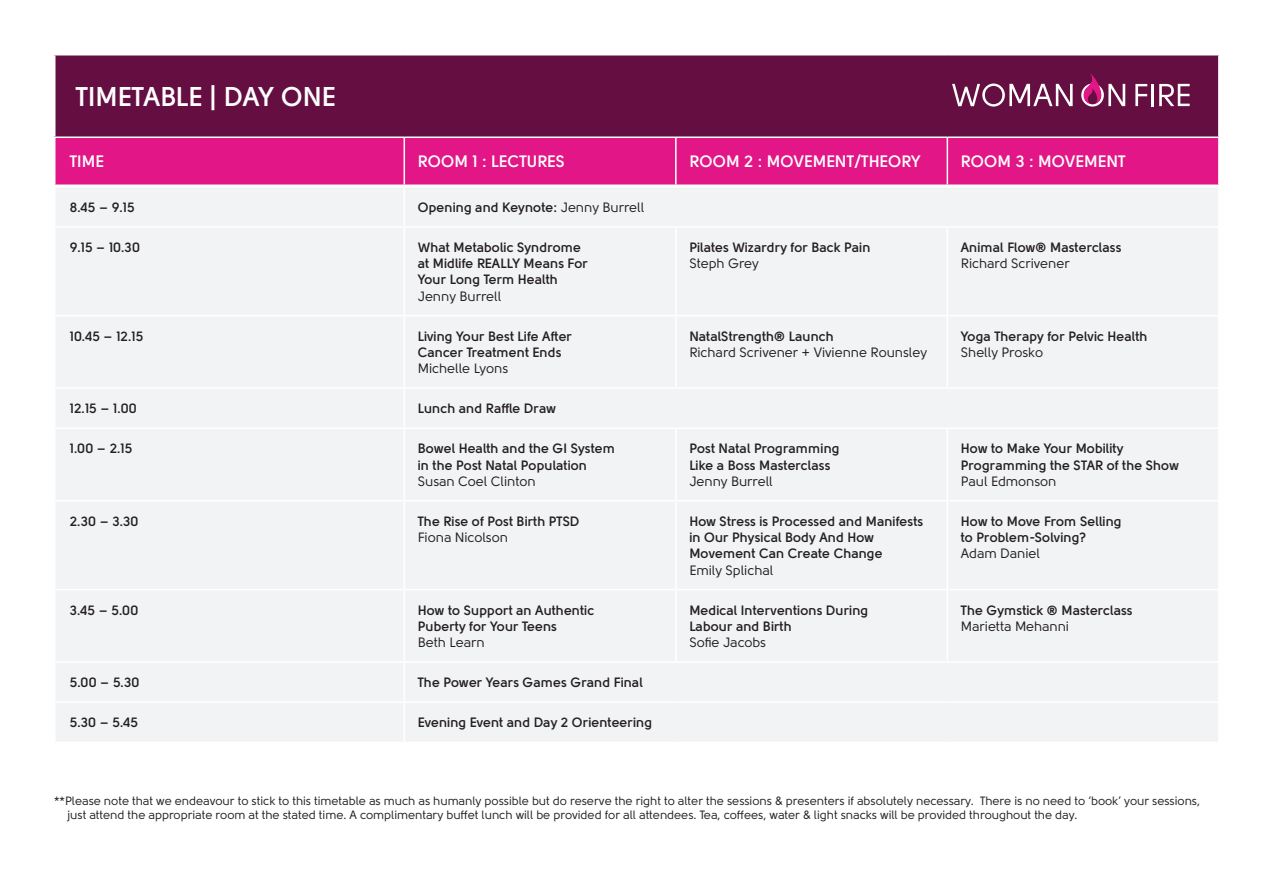
<style>
.page{position:relative;width:1263px;height:893px;background:#fff}
.page>*{position:absolute;margin:0;border:0;box-sizing:border-box;transform-origin:0 0}
.t1{font:700 27px "Solomon";color:#fff}
.t2{font:700 16.5px "Solomon";color:#fff}
.t3{font:700 13.5px/16.2px "Solomon";color:#231f20}
.t4{font:13.5px "Solomon";color:#231f20}
.t5{font:12px/14.4px "Solomon";color:#231f20}
.s1{font-weight:400}
</style>
<div class="page">
<div style="left:55px;top:55px;width:1164px;height:82px;background:#640e41"></div>
<div style="left:56px;top:138px;width:1162px;height:47px;background:#e21686"></div>
<hr style="left:54px;top:54px;width:350px;height:2px;background:#fff">
<hr style="left:54px;top:56px;width:2px;height:81px;background:#fff">
<hr style="left:404px;top:54px;width:272px;height:2px;background:#fff">
<hr style="left:676px;top:54px;width:271px;height:2px;background:#fff">
<hr style="left:947px;top:54px;width:273px;height:2px;background:#fff">
<hr style="left:1218px;top:56px;width:2px;height:81px;background:#fff">
<hr style="left:404px;top:138px;width:1px;height:47px;background:#fff">
<hr style="left:675px;top:138px;width:1px;height:47px;background:#fff">
<hr style="left:946px;top:138px;width:2px;height:47px;background:#fff">
<div style="left:56px;top:188px;width:1162px;height:553px;background:#f2f3f4"></div>
<hr style="left:404px;top:188px;width:1px;height:38px;background:#fff">
<hr style="left:54px;top:226px;width:350px;height:2px;background:#fff">
<hr style="left:404px;top:226px;width:272px;height:2px;background:#fff">
<hr style="left:404px;top:228px;width:1px;height:87px;background:#fff">
<hr style="left:676px;top:226px;width:271px;height:2px;background:#fff">
<hr style="left:675px;top:228px;width:1px;height:87px;background:#fff">
<hr style="left:947px;top:226px;width:273px;height:2px;background:#fff">
<hr style="left:946px;top:228px;width:2px;height:87px;background:#fff">
<hr style="left:54px;top:315px;width:350px;height:1px;background:#fff">
<hr style="left:404px;top:315px;width:272px;height:1px;background:#fff">
<hr style="left:404px;top:316px;width:1px;height:71px;background:#fff">
<hr style="left:676px;top:315px;width:271px;height:1px;background:#fff">
<hr style="left:675px;top:316px;width:1px;height:71px;background:#fff">
<hr style="left:947px;top:315px;width:273px;height:1px;background:#fff">
<hr style="left:946px;top:316px;width:2px;height:71px;background:#fff">
<hr style="left:54px;top:387px;width:350px;height:2px;background:#fff">
<hr style="left:404px;top:387px;width:272px;height:2px;background:#fff">
<hr style="left:404px;top:389px;width:1px;height:39px;background:#fff">
<hr style="left:676px;top:387px;width:271px;height:2px;background:#fff">
<hr style="left:947px;top:387px;width:273px;height:2px;background:#fff">
<hr style="left:54px;top:428px;width:350px;height:1px;background:#fff">
<hr style="left:404px;top:428px;width:272px;height:1px;background:#fff">
<hr style="left:404px;top:429px;width:1px;height:71px;background:#fff">
<hr style="left:676px;top:428px;width:271px;height:1px;background:#fff">
<hr style="left:675px;top:429px;width:1px;height:71px;background:#fff">
<hr style="left:947px;top:428px;width:273px;height:1px;background:#fff">
<hr style="left:946px;top:429px;width:2px;height:71px;background:#fff">
<hr style="left:54px;top:500px;width:350px;height:2px;background:#fff">
<hr style="left:404px;top:500px;width:272px;height:2px;background:#fff">
<hr style="left:404px;top:502px;width:1px;height:87px;background:#fff">
<hr style="left:676px;top:500px;width:271px;height:2px;background:#fff">
<hr style="left:675px;top:502px;width:1px;height:87px;background:#fff">
<hr style="left:947px;top:500px;width:273px;height:2px;background:#fff">
<hr style="left:946px;top:502px;width:2px;height:87px;background:#fff">
<hr style="left:54px;top:589px;width:350px;height:1px;background:#fff">
<hr style="left:404px;top:589px;width:272px;height:1px;background:#fff">
<hr style="left:404px;top:590px;width:1px;height:71px;background:#fff">
<hr style="left:676px;top:589px;width:271px;height:1px;background:#fff">
<hr style="left:675px;top:590px;width:1px;height:71px;background:#fff">
<hr style="left:947px;top:589px;width:273px;height:1px;background:#fff">
<hr style="left:946px;top:590px;width:2px;height:71px;background:#fff">
<hr style="left:54px;top:661px;width:350px;height:2px;background:#fff">
<hr style="left:404px;top:661px;width:272px;height:2px;background:#fff">
<hr style="left:404px;top:663px;width:1px;height:38px;background:#fff">
<hr style="left:676px;top:661px;width:271px;height:2px;background:#fff">
<hr style="left:947px;top:661px;width:273px;height:2px;background:#fff">
<hr style="left:54px;top:701px;width:350px;height:2px;background:#fff">
<hr style="left:404px;top:701px;width:272px;height:2px;background:#fff">
<hr style="left:404px;top:703px;width:1px;height:39px;background:#fff">
<hr style="left:676px;top:701px;width:271px;height:2px;background:#fff">
<hr style="left:947px;top:701px;width:273px;height:2px;background:#fff">
<svg style="left:952px;top:84px;width:121px;height:23px"></svg>
<svg style="left:1081px;top:73px;width:44px;height:34px"></svg>
<svg style="left:1135px;top:84px;width:12px;height:22px"></svg>
<hr style="left:1151px;top:84px;width:3px;height:22px;background:#fefefe">
<svg style="left:1159px;top:84px;width:31px;height:22px"></svg>
<h1 class="t1" style="left:76px;top:81px;width:261px">TIMETABLE | DAY ONE</h1>
<p class="t2" style="left:70px;top:152px;width:36px">TIME</p>
<p class="t2" style="left:418px;top:152px;width:149px">ROOM 1 : LECTURES</p>
<p class="t2" style="left:689px;top:152px;width:233px">ROOM 2 : MOVEMENT/THEORY</p>
<p class="t2" style="left:961px;top:152px;width:166px">ROOM 3 : MOVEMENT</p>
<p class="t3" style="left:70px;top:199px;width:67px">8.45 – 9.15</p>
<p class="t3" style="left:418px;top:199px;width:228px">Opening and Keynote: <span class="s1">Jenny Burrell</span></p>
<p class="t3" style="left:70px;top:239px;width:72px">9.15 – 10.30</p>
<p class="t3" style="left:418px;top:239px;width:172px">What Metabolic Syndrome at Midlife REALLY Means For<br>Your Long Term Health</p>
<p class="t4" style="left:418px;top:289px;width:85px">Jenny Burrell</p>
<p class="t3" style="left:689px;top:239px;width:183px">Pilates Wizardry for Back Pain</p>
<p class="t4" style="left:689px;top:256px;width:71px">Steph Grey</p>
<p class="t3" style="left:961px;top:239px;width:162px">Animal Flow® Masterclass</p>
<p class="t4" style="left:961px;top:256px;width:110px">Richard Scrivener</p>
<p class="t3" style="left:70px;top:328px;width:75px">10.45 – 12.15</p>
<p class="t3" style="left:418px;top:328px;width:156px">Living Your Best Life After<br>Cancer Treatment Ends</p>
<p class="t4" style="left:418px;top:361px;width:92px">Michelle Lyons</p>
<p class="t3" style="left:70px;top:400px;width:69px">12.15 – 1.00</p>
<p class="t3" style="left:418px;top:400px;width:140px">Lunch and Raffle Draw</p>
<p class="t3" style="left:70px;top:441px;width:64px">1.00 – 2.15</p>
<p class="t3" style="left:418px;top:441px;width:199px">Bowel Health and the GI System in the Post Natal Population</p>
<p class="t4" style="left:418px;top:474px;width:119px">Susan Coel Clinton</p>
<p class="t3" style="left:70px;top:513px;width:70px">2.30 – 3.30</p>
<p class="t3" style="left:418px;top:513px;width:163px">The Rise of Post Birth PTSD</p>
<p class="t4" style="left:418px;top:530px;width:92px">Fiona Nicolson</p>
<p class="t3" style="left:70px;top:602px;width:70px">3.45 – 5.00</p>
<p class="t3" style="left:418px;top:602px;width:178px">How to Support an Authentic<br>Puberty for Your Teens</p>
<p class="t4" style="left:418px;top:635px;width:68px">Beth Learn</p>
<p class="t3" style="left:70px;top:674px;width:71px">5.00 – 5.30</p>
<p class="t3" style="left:418px;top:674px;width:227px">The Power Years Games Grand Final</p>
<p class="t3" style="left:70px;top:714px;width:70px">5.30 – 5.45</p>
<p class="t3" style="left:418px;top:714px;width:236px">Evening Event and Day 2 Orienteering</p>
<p class="t3" style="left:689px;top:328px;width:146px">NatalStrength® Launch</p>
<p class="t4" style="left:689px;top:345px;width:239px">Richard Scrivener + Vivienne Rounsley</p>
<p class="t3" style="left:961px;top:328px;width:188px">Yoga Therapy for Pelvic Health</p>
<p class="t4" style="left:961px;top:345px;width:84px">Shelly Prosko</p>
<p class="t3" style="left:689px;top:441px;width:152px">Post Natal Programming<br>Like a Boss Masterclass</p>
<p class="t4" style="left:689px;top:474px;width:85px">Jenny Burrell</p>
<p class="t3" style="left:689px;top:513px;width:235px">How Stress is Processed and Manifests in Our Physical Body And How<br>Movement Can Create Change</p>
<p class="t4" style="left:689px;top:562px;width:85px">Emily Splichal</p>
<p class="t3" style="left:689px;top:602px;width:180px">Medical Interventions During<br>Labour and Birth</p>
<p class="t4" style="left:689px;top:635px;width:78px">Sofie Jacobs</p>
<p class="t3" style="left:961px;top:441px;width:220px">How to Make Your Mobility<br>Programming the STAR of the Show</p>
<p class="t4" style="left:961px;top:474px;width:97px">Paul Edmonson</p>
<p class="t3" style="left:961px;top:513px;width:162px">How to Move From Selling to Problem-Solving?</p>
<p class="t4" style="left:961px;top:546px;width:81px">Adam Daniel</p>
<p class="t3" style="left:961px;top:602px;width:173px">The Gymstick ® Masterclass</p>
<p class="t4" style="left:961px;top:619px;width:110px">Marietta Mehanni</p>
<p class="t5" style="left:68px;top:793px;width:1134px;text-indent:-14px">**Please note that we endeavour to stick to this timetable as much as humanly possible but do reserve the right to alter the sessions &amp; presenters if absolutely necessary. There is no need to ‘book’ your sessions, just attend the appropriate room at the stated time. A complimentary buffet lunch will be provided for all attendees. Tea, coffees, water &amp; light snacks will be provided throughout the day.</p>
</div>
